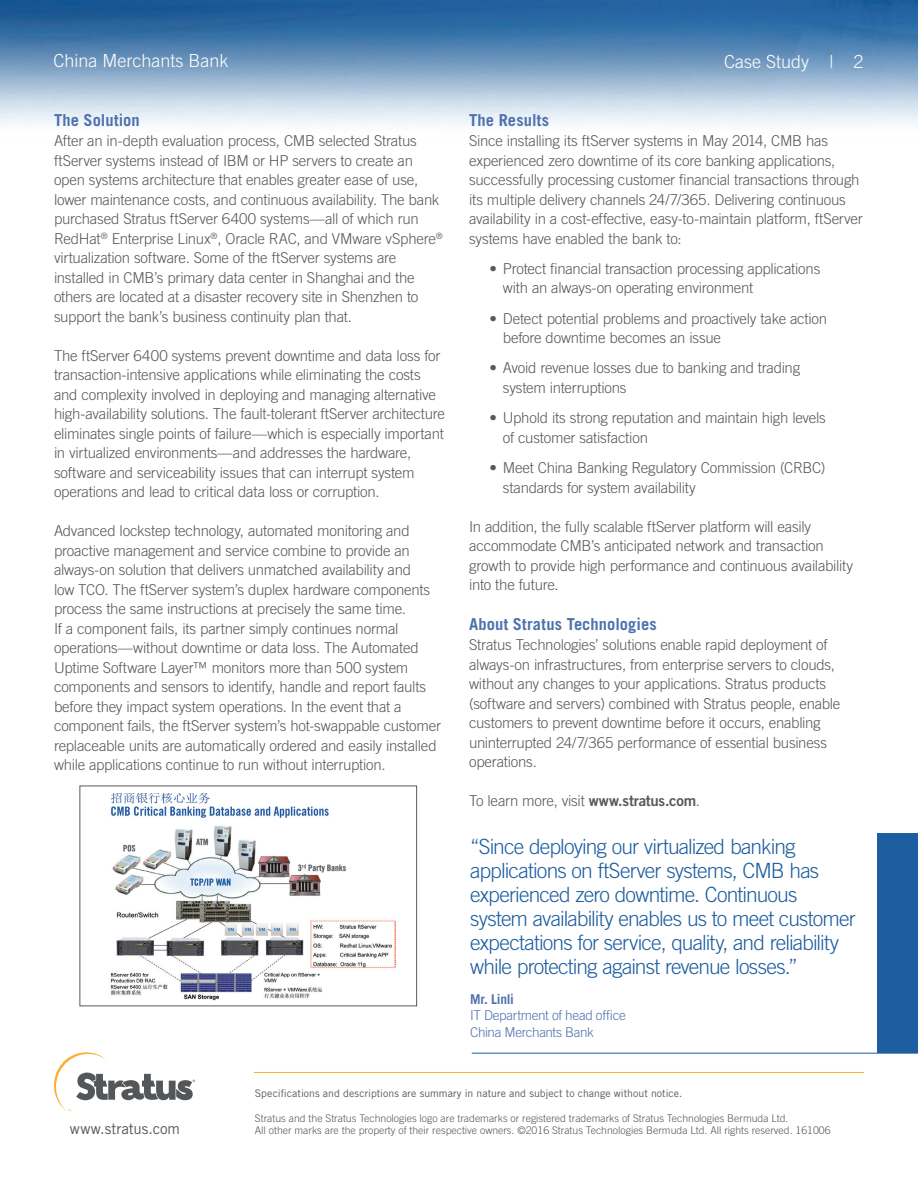
<style>
.page{position:relative;width:918px;height:1188px;background:#fff}
.page>*{position:absolute;margin:0;border:0;box-sizing:border-box;transform-origin:0 0}
.t1{font:300 21px/24px "Trade Gothic LT Std";letter-spacing:-.04em;color:#1d5ea0}
.t2{font:300 18px "Trade Gothic LT Std";color:#fff}
.Body_Subs{font:700 16.5px "Trade Gothic LT Std";letter-spacing:.005em;color:#4f72ae}
.Body_copy{font:300 15px/19.5px "Trade Gothic LT Std";letter-spacing:-.015em;color:#57585a}
.Body_Subs-2{font:15px "Trade Gothic LT Std";letter-spacing:-.005em;color:#57585a}
.Quote_author_title{font:300 13.5px/16.5px "Trade Gothic LT Std";letter-spacing:-.03em;color:#4f72ae}
.Quote_Author{font:700 13.5px "Trade Gothic LT Std";letter-spacing:-.02em;color:#4f72ae}
.t3{font:300 10.5px/12px "Trade Gothic LT Std";color:#57585a}
.t4{font:10.5px "Trade Gothic LT Std";letter-spacing:.005em;color:#57585a}
.s1{font-family:"Trade Gothic LT Std Bd 2";font-weight:400}
</style>
<div class="page">
<img style="left:0;top:0;width:918px;height:126px">
<svg style="left:54px;top:1052px;width:141px;height:60px"></svg>
<hr style="left:254px;top:1072px;width:610px;height:1px;background:#fbb033">
<img style="left:110px;top:794px;width:285px;height:207px">
<div style="left:877px;top:834px;width:41px;height:219px;background:#1d5ea0"></div>
<hr style="left:472px;top:1053px;width:446px;height:1px;background:#1d5ea0">
<p class="t2" style="left:54px;top:50px;width:177px">China Merchants Bank</p>
<p class="t2" style="left:724px;top:50px;width:141px">Case Study | 2</p>
<p class="Body_Subs" style="left:54px;top:110px;width:87px">The Solution</p>
<p class="Body_copy" style="left:54px;top:131px;width:390px">After an in-depth evaluation process, CMB selected Stratus ftServer systems instead of IBM or HP servers to create an open systems architecture that enables greater ease of use, lower maintenance costs, and continuous availability. The bank purchased Stratus ftServer 6400 systems—all of which run RedHat<sup>®</sup> Enterprise Linux<sup>®</sup>, Oracle RAC, and VMware vSphere<sup>® </sup>virtualization software. Some of the ftServer systems are installed in CMB’s primary data center in Shanghai and the others are located at a disaster recovery site in Shenzhen to support the bank’s business continuity plan that.</p>
<p class="Body_copy" style="left:54px;top:345px;width:393px">The ftServer 6400 systems prevent downtime and data loss for transaction-intensive applications while eliminating the costs and complexity involved in deploying and managing alternative high-availability solutions. The fault-tolerant ftServer architecture eliminates single points of failure—which is especially important in virtualized environments—and addresses the hardware, software and serviceability issues that can interrupt system operations and lead to critical data loss or corruption.</p>
<p class="Body_copy" style="left:54px;top:521px;width:389px">Advanced lockstep technology, automated monitoring and proactive management and service combine to provide an always-on solution that delivers unmatched availability and<br>low TCO. The ftServer system’s duplex hardware components process the same instructions at precisely the same time.<br>If a component fails, its partner simply continues normal operations—without downtime or data loss. The Automated Uptime Software Layer™ monitors more than 500 system components and sensors to identify, handle and report faults before they impact system operations. In the event that a component fails, the ftServer system’s hot-swappable customer replaceable units are automatically ordered and easily installed while applications continue to run without interruption.</p>
<p class="Body_Subs" style="left:469px;top:110px;width:82px">The Results</p>
<p class="Body_copy" style="left:469px;top:131px;width:395px">Since installing its ftServer systems in May 2014, CMB has experienced zero downtime of its core banking applications, successfully processing customer financial transactions through its multiple delivery channels 24/7/365. Delivering continuous availability in a cost-effective, easy-to-maintain platform, ftServer systems have enabled the bank to:</p>
<p class="Body_copy" style="left:503px;top:259px;width:319px;text-indent:-14px">• Protect financial transaction processing applications with an always-on operating environment</p>
<p class="Body_copy" style="left:503px;top:308px;width:326px;text-indent:-14px">• Detect potential problems and proactively take action before downtime becomes an issue</p>
<p class="Body_copy" style="left:503px;top:358px;width:299px;text-indent:-14px">• Avoid revenue losses due to banking and trading system interruptions</p>
<p class="Body_copy" style="left:503px;top:408px;width:325px;text-indent:-14px">• Uphold its strong reputation and maintain high levels of customer satisfaction</p>
<p class="Body_copy" style="left:503px;top:458px;width:324px;text-indent:-14px">• Meet China Banking Regulatory Commission (CRBC) standards for system availability</p>
<p class="Body_copy" style="left:469px;top:516px;width:386px">In addition, the fully scalable ftServer platform will easily accommodate CMB’s anticipated network and transaction growth to provide high performance and continuous availability into the future.</p>
<p class="Body_Subs" style="left:469px;top:614px;width:189px">About Stratus Technologies</p>
<p class="Body_copy" style="left:469px;top:635px;width:373px">Stratus Technologies’ solutions enable rapid deployment of always-on infrastructures, from enterprise servers to clouds, without any changes to your applications. Stratus products (software and servers) combined with Stratus people, enable customers to prevent downtime before it occurs, enabling uninterrupted 24/7/365 performance of essential business operations.</p>
<p class="Body_copy" style="left:469px;top:791px;width:232px">To learn more, visit <span class="s1">www.stratus.com</span>.</p>
<p class="t1" style="left:470px;top:834px;width:387px">“Since deploying our virtualized banking applications on ftServer systems, CMB has experienced zero downtime. Continuous system availability enables us to meet customer expectations for service, quality, and reliability while protecting against revenue losses.”</p>
<p class="Quote_Author" style="left:470px;top:990px;width:45px">Mr. Linli</p>
<p class="Quote_author_title" style="left:470px;top:1007px;width:157px">IT Department of head office<br>China Merchants Bank</p>
<p class="Body_Subs-2" style="left:70px;top:1120px;width:112px">www.stratus.com</p>
<p class="t4" style="left:255px;top:1087px;width:429px">Specifications and descriptions are summary in nature and subject to change without notice.</p>
<p class="t3" style="left:255px;top:1112px;width:577px">Stratus and the Stratus Technologies logo are trademarks or registered trademarks of Stratus Technologies Bermuda Ltd.<br>All other marks are the property of their respective owners. ©2016 Stratus Technologies Bermuda Ltd. All rights reserved. 161006</p>
</div>
